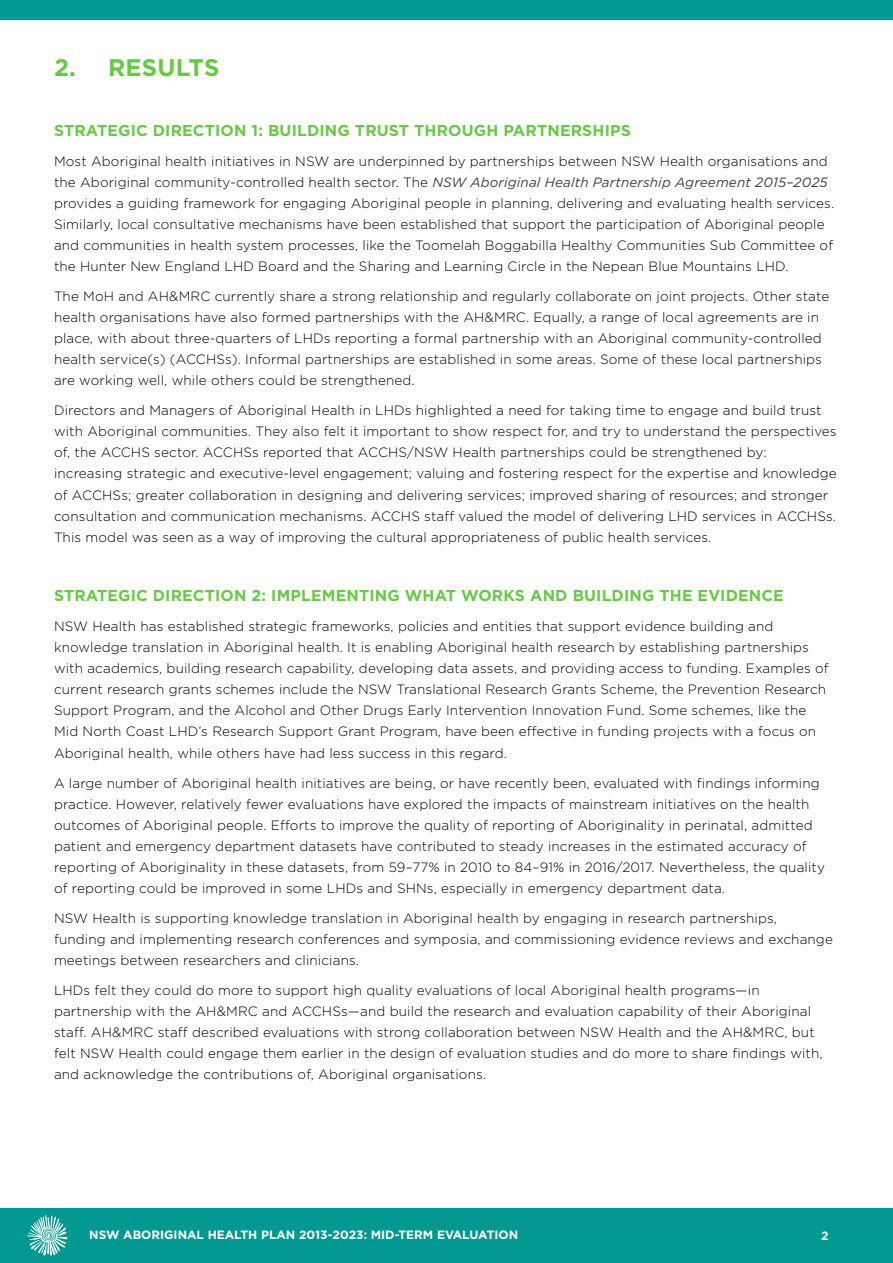
<style>
.page{position:relative;width:893px;height:1263px;background:#fff}
.page>*{position:absolute;margin:0;border:0;box-sizing:border-box;transform-origin:0 0}
.t1{font:700 24px "Gotham";letter-spacing:.01em;color:#67ca45}
.t2{font:700 15.75px "Gotham";letter-spacing:.01em;color:#67ca45}
.t3{font:300 13.5px/21px "Gotham";letter-spacing:.01em;color:#000}
.t4{font:700 12px "Gotham";color:#fff}
.s1{font-weight:400;font-style:italic;color:#414042}
</style>
<div class="page">
<div style="left:0;top:1209px;width:893px;height:54px;background:#009891"></div>
<svg style="left:27px;top:1215px;width:41px;height:40px"></svg>
<div style="left:0;top:0;width:893px;height:19px;background:#009891"></div>
<h1 class="t1" style="left:54px;top:54px;width:167px">2. RESULTS</h1>
<p class="t2" style="left:54px;top:122px;width:578px">STRATEGIC DIRECTION 1: BUILDING TRUST THROUGH PARTNERSHIPS</p>
<p class="t3" style="left:54px;top:151px;width:782px">Most Aboriginal health initiatives in NSW are underpinned by partnerships between NSW Health organisations and the Aboriginal community-controlled health sector. The <span class="s1">NSW Aboriginal Health Partnership Agreement 2015–2025 </span>provides a guiding framework for engaging Aboriginal people in planning, delivering and evaluating health services.<br>Similarly, local consultative mechanisms have been established that support the participation of Aboriginal people and communities in health system processes, like the Toomelah Boggabilla Healthy Communities Sub Committee of the Hunter New England LHD Board and the Sharing and Learning Circle in the Nepean Blue Mountains LHD.</p>
<p class="t3" style="left:54px;top:286px;width:777px">The MoH and AH&amp;MRC currently share a strong relationship and regularly collaborate on joint projects. Other state health organisations have also formed partnerships with the AH&amp;MRC. Equally, a range of local agreements are in place, with about three-quarters of LHDs reporting a formal partnership with an Aboriginal community-controlled health service(s) (ACCHSs). Informal partnerships are established in some areas. Some of these local partnerships are working well, while others could be strengthened.</p>
<p class="t3" style="left:54px;top:400px;width:784px">Directors and Managers of Aboriginal Health in LHDs highlighted a need for taking time to engage and build trust with Aboriginal communities. They also felt it important to show respect for, and try to understand the perspectives of, the ACCHS sector. ACCHSs reported that ACCHS/NSW Health partnerships could be strengthened by: increasing strategic and executive-level engagement; valuing and fostering respect for the expertise and knowledge of ACCHSs; greater collaboration in designing and delivering services; improved sharing of resources; and stronger consultation and communication mechanisms. ACCHS staff valued the model of delivering LHD services in ACCHSs.<br>This model was seen as a way of improving the cultural appropriateness of public health services.</p>
<p class="t2" style="left:54px;top:587px;width:731px">STRATEGIC DIRECTION 2: IMPLEMENTING WHAT WORKS AND BUILDING THE EVIDENCE</p>
<p class="t3" style="left:54px;top:616px;width:776px">NSW Health has established strategic frameworks, policies and entities that support evidence building and knowledge translation in Aboriginal health. It is enabling Aboriginal health research by establishing partnerships with academics, building research capability, developing data assets, and providing access to funding. Examples of current research grants schemes include the NSW Translational Research Grants Scheme, the Prevention Research Support Program, and the Alcohol and Other Drugs Early Intervention Innovation Fund. Some schemes, like the Mid North Coast LHD’s Research Support Grant Program, have been effective in funding projects with a focus on Aboriginal health, while others have had less success in this regard.</p>
<p class="t3" style="left:54px;top:772px;width:773px">A large number of Aboriginal health initiatives are being, or have recently been, evaluated with findings informing practice. However, relatively fewer evaluations have explored the impacts of mainstream initiatives on the health outcomes of Aboriginal people. Efforts to improve the quality of reporting of Aboriginality in perinatal, admitted patient and emergency department datasets have contributed to steady increases in the estimated accuracy of reporting of Aboriginality in these datasets, from 59–77% in 2010 to 84–91% in 2016/2017. Nevertheless, the quality of reporting could be improved in some LHDs and SHNs, especially in emergency department data.</p>
<p class="t3" style="left:54px;top:907px;width:780px">NSW Health is supporting knowledge translation in Aboriginal health by engaging in research partnerships,<br>funding and implementing research conferences and symposia, and commissioning evidence reviews and exchange meetings between researchers and clinicians.</p>
<p class="t3" style="left:54px;top:979px;width:770px">LHDs felt they could do more to support high quality evaluations of local Aboriginal health programs—in partnership with the AH&amp;MRC and ACCHSs—and build the research and evaluation capability of their Aboriginal staff. AH&amp;MRC staff described evaluations with strong collaboration between NSW Health and the AH&amp;MRC, but felt NSW Health could engage them earlier in the design of evaluation studies and do more to share findings with, and acknowledge the contributions of, Aboriginal organisations.</p>
<p class="t4" style="left:89px;top:1228px;width:430px">NSW ABORIGINAL HEALTH PLAN 2013-2023: MID-TERM EVALUATION</p>
<p class="t4" style="left:821px;top:1229px;width:9px">2</p>
</div>
